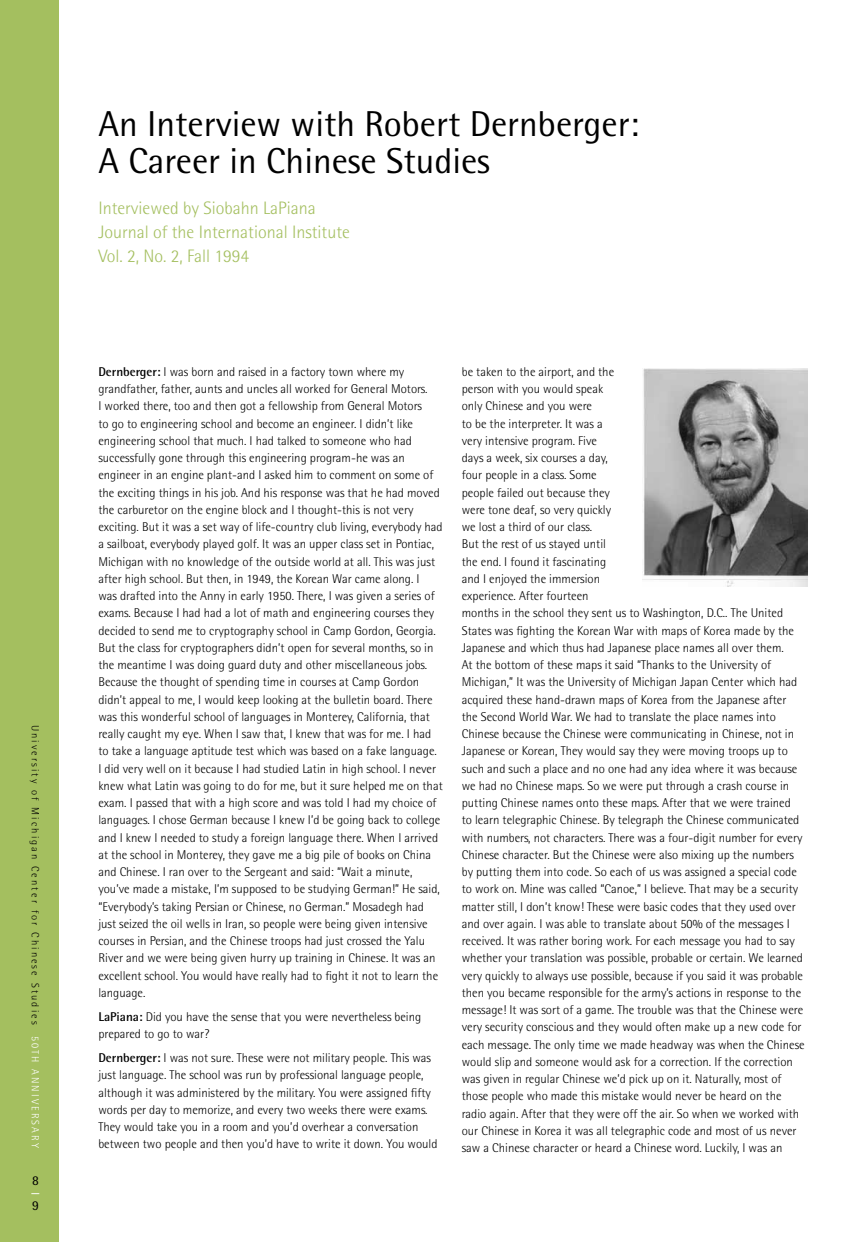
<style>
.page{position:relative;width:864px;height:1242px;background:#fff}
.page>*{position:absolute;margin:0;border:0;box-sizing:border-box;transform-origin:0 0}
.t1{font:36px/37.5px "Rotis Semi Sans";color:#000}
.t2{font:300 18px/24px "Rotis Semi Sans";color:#a4bf5f}
.t3{font:13.5px "Rotis Semi Sans";color:#000}
.t4{font:13.5px "Rotis Semi Sans";color:#fff}
.t5{font:300 12.75px/17.2px "Rotis Semi Sans";color:#000}
.t6{font:300 10.5px "Rotis Semi Sans";letter-spacing:.2em;color:#000}
.s1{color:#fff}
.s2{font-weight:700}
</style>
<div class="page">
<div style="left:0;top:0;width:58px;height:1242px;background:#a4bf5f"></div>
<img style="left:642px;top:368px;width:165px;height:218px">
<p class="t6" style="left:41px;top:725px;width:425px;rotate:90deg">U niversity of M ichigan Center for Chinese Studies <span class="s1">50TH ANNI VER SAR Y</span></p>
<p class="t3" style="left:32px;top:1172px;width:8px">8</p>
<p class="t4" style="left:31px;top:1184px;width:11px">—</p>
<p class="t3" style="left:32px;top:1198px;width:8px">9</p>
<h1 class="t1" style="left:98px;top:104px;width:542px">An Interview with Robert Dernberger:<br>A Career in Chinese Studies</h1>
<h2 class="t2" style="left:98px;top:196px;width:253px">I nterviewed by Siobahn LaPiana<br>Journal of the I nternational I nstitute<br>Vol. 2, No. 2, Fall 1994</h2>
<p class="t5" style="left:98px;top:363px;width:346px"><span class="s2">Dernberger:</span> I was born and raised in a factory town where my grandfather, father, aunts and uncles all worked for General Motors.<br>I worked there, too and then got a fellowship from General Motors<br>to go to engineering school and become an engineer. I didn’t like engineering school that much. I had talked to someone who had successfully gone through this engineering program-he was an engineer in an engine plant-and I asked him to comment on some of the exciting things in his job. And his response was that he had moved the carburetor on the engine block and I thought-this is not very exciting. But it was a set way of life-country club living, everybody had a sailboat, everybody played golf. It was an upper class set in Pontiac, M ichigan with no knowledge of the outside world at all. This was just after high school. But then, in 1949, the Korean War came along. I<br>was drafted into the Anny in early 1950. There, I was given a series of exams. Because I had had a lot of math and engineering courses they decided to send me to cryptography school in Camp Gordon, Georgia.<br>But the class for cryptographers didn’t open for several months, so in the meantime I was doing guard duty and other miscellaneous jobs.<br>Because the thought of spending time in courses at Camp Gordon didn’t appeal to me, I would keep looking at the bulletin board. There was this wonderful school of languages in Monterey, California, that really caught my eye. When I saw that, I knew that was for me. I had to take a language aptitude test which was based on a fake language.<br>I did very well on it because I had studied Latin in high school. I never knew what Latin was going to do for me, but it sure helped me on that exam. I passed that with a high score and was told I had my choice of languages. I chose German because I knew I’d be going back to college and I knew I needed to study a foreign language there. When I arrived at the school in Monterey, they gave me a big pile of books on China and Chinese. I ran over to the Sergeant and said: “Wait a minute, you’ve made a mistake, I ’m supposed to be studying German!” He said, “Everybody’s taking Persian or Chinese, no German.” Mosadegh had just seized the oil wells in I ran, so people were being given intensive courses in Persian, and the Chinese troops had just crossed the Yalu River and we were being given hurry up training in Chinese. It was an excellent school. You would have really had to fight it not to learn the language.</p>
<p class="t5" style="left:98px;top:1008px;width:324px"><span class="s2">LaPiana:</span> Did you have the sense that you were nevertheless being prepared to go to war?</p>
<p class="t5" style="left:98px;top:1049px;width:341px"><span class="s2">Dernberger:</span> I was not sure. These were not military people. This was just language. The school was run by professional language people, although it was administered by the military. You were assigned fifty words per day to memorize, and every two weeks there were exams.<br>They would take you in a room and you’d overhear a conversation between two people and then you’d have to write it down. You would</p>
<p class="t5" style="left:462px;top:363px;width:344px">be taken to the airport, and the<br>person with you would speak<br>only Chinese and you were<br>to be the interpreter. It was a<br>very intensive program. Five<br>days a week, six courses a day,<br>four people in a class. Some<br>people failed out because they<br>were tone deaf, so very quickly<br>we lost a third of our class.<br>But the rest of us stayed until<br>the end. I found it fascinating<br>and I enjoyed the immersion<br>experience. After fourteen<br>months in the school they sent us to Washington, D.C.. The U nited States was fighting the Korean War with maps of Korea made by the Japanese and which thus had Japanese place names all over them.<br>At the bottom of these maps it said “Thanks to the U niversity of<br>M ichigan,” It was the U niversity of M ichigan Japan Center which had acquired these hand-drawn maps of Korea from the Japanese after the Second World War. We had to translate the place names into Chinese because the Chinese were communicating in Chinese, not in Japanese or Korean, They would say they were moving troops up to such and such a place and no one had any idea where it was because we had no Chinese maps. So we were put through a crash course in putting Chinese names onto these maps. After that we were trained<br>to learn telegraphic Chinese. By telegraph the Chinese communicated with numbers, not characters. There was a four-digit number for every Chinese character. But the Chinese were also mixing up the numbers by putting them into code. So each of us was assigned a special code to work on. M ine was called “Canoe,” I believe. That may be a security matter still, I don’t know! These were basic codes that they used over and over again. I was able to translate about 50% of the messages I received. It was rather boring work. For each message you had to say whether your translation was possible, probable or certain. We learned very quickly to always use possible, because if you said it was probable then you became responsible for the army’s actions in response to the message! It was sort of a game. The trouble was that the Chinese were very security conscious and they would often make up a new code for each message. The only time we made headway was when the Chinese would slip and someone would ask for a correction. If the correction was given in regular Chinese we’d pick up on it. Naturally, most of those people who made this mistake would never be heard on the radio again. After that they were off the air. So when we worked with our Chinese in Korea it was all telegraphic code and most of us never saw a Chinese character or heard a Chinese word. Luckily, I was an</p>
</div>
